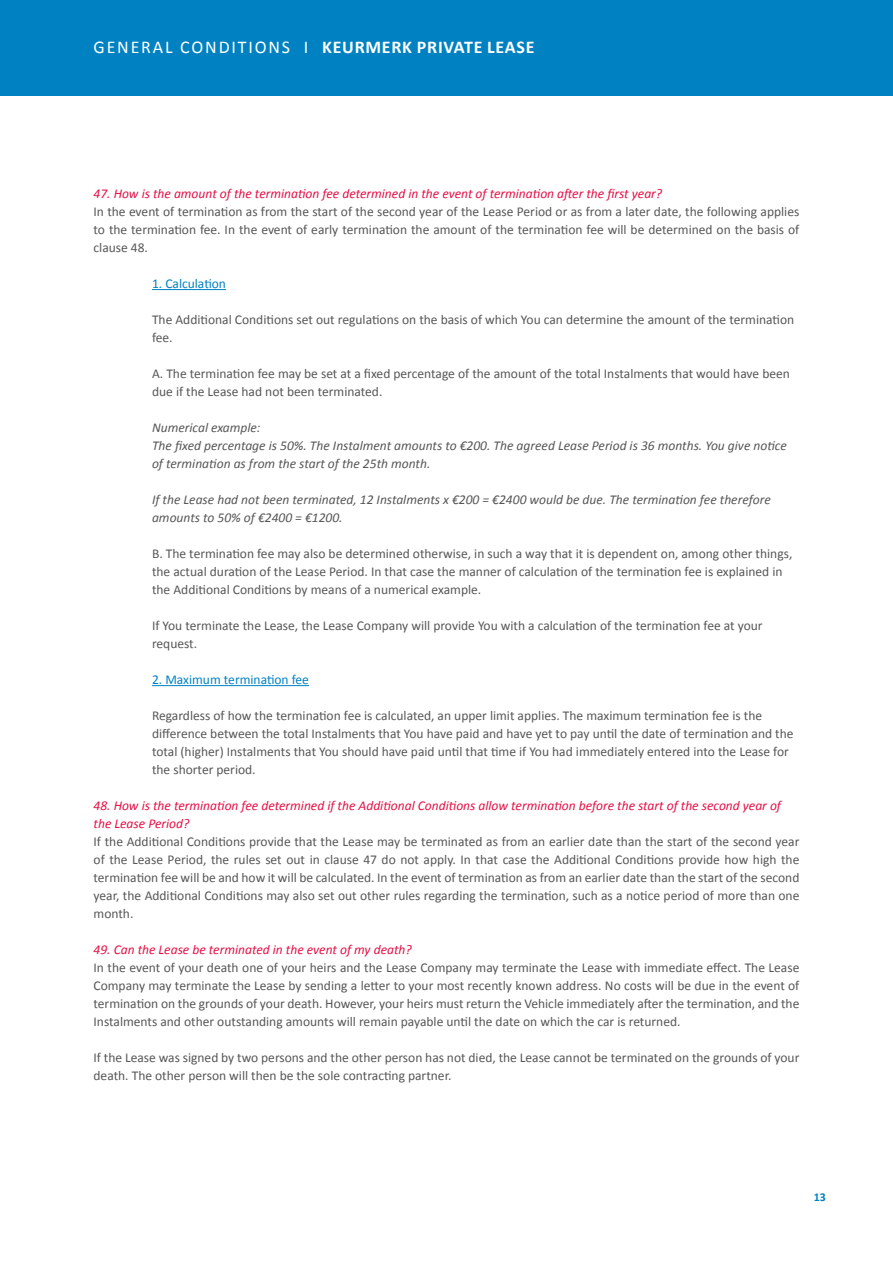
<style>
.page{position:relative;width:893px;height:1263px;background:#fff}
.page>*{position:absolute;margin:0;border:0;box-sizing:border-box;transform-origin:0 0}
.t1{font:700 18px "Calibri";letter-spacing:.04em;color:#fff}
.t2{font:13.5px/18px "Calibri";color:#575756}
.t3{font:italic 13.5px/18px "Calibri";color:#575756}
.t4{font:italic 13.5px/18px "Calibri";color:#e51147}
.t5{font:13.5px "Calibri";color:#0082c2}
.t6{font:700 12px "Calibri";color:#0082c2}
.s1{font-weight:400}
</style>
<div class="page">
<div style="left:0;top:0;width:893px;height:96px;background:#0082c2"></div>
<hr style="left:152px;top:289px;width:74px;height:1px;background:#0082c2">
<hr style="left:152px;top:685px;width:157px;height:1px;background:#0082c2">
<h1 class="t1" style="left:94px;top:36px;width:442px"><span class="s1">GENERAL CONDITIONS I</span> KEURMERK PRIVATE LEASE</h1>
<p class="t4" style="left:94px;top:184px;width:570px">47. How is the amount of the termination fee determined in the event of termination after the first year?</p>
<p class="t2" style="left:94px;top:202px;width:707px;text-align:justify">In the event of termination as from the start of the second year of the Lease Period or as from a later date, the following applies to the termination fee. In the event of early termination the amount of the termination fee will be determined on the basis of clause 48.</p>
<p class="t5" style="left:152px;top:275px;width:76px">1. Calculation</p>
<p class="t2" style="left:152px;top:310px;width:644px">The Additional Conditions set out regulations on the basis of which You can determine the amount of the termination fee.</p>
<p class="t2" style="left:152px;top:364px;width:639px">A. The termination fee may be set at a fixed percentage of the amount of the total Instalments that would have been due if the Lease had not been terminated.</p>
<p class="t3" style="left:152px;top:418px;width:636px">Numerical example:<br>The fixed percentage is 50%. The Instalment amounts to €200. The agreed Lease Period is 36 months. You give notice of termination as from the start of the 25th month.</p>
<p class="t3" style="left:152px;top:490px;width:620px">If the Lease had not been terminated, 12 Instalments x €200 = €2400 would be due. The termination fee therefore amounts to 50% of €2400 = €1200.</p>
<p class="t2" style="left:152px;top:544px;width:642px">B. The termination fee may also be determined otherwise, in such a way that it is dependent on, among other things, the actual duration of the Lease Period. In that case the manner of calculation of the termination fee is explained in the Additional Conditions by means of a numerical example.</p>
<p class="t2" style="left:152px;top:616px;width:612px">If You terminate the Lease, the Lease Company will provide You with a calculation of the termination fee at your request.</p>
<p class="t5" style="left:152px;top:671px;width:158px">2. Maximum termination fee</p>
<p class="t2" style="left:152px;top:706px;width:643px">Regardless of how the termination fee is calculated, an upper limit applies. The maximum termination fee is the difference between the total Instalments that You have paid and have yet to pay until the date of termination and the total (higher) Instalments that You should have paid until that time if You had immediately entered into the Lease for the shorter period.</p>
<p class="t4" style="left:94px;top:796px;width:689px">48. How is the termination fee determined if the Additional Conditions allow termination before the start of the second year of the Lease Period?</p>
<p class="t2" style="left:94px;top:832px;width:707px;text-align:justify">If the Additional Conditions provide that the Lease may be terminated as from an earlier date than the start of the second year of the Lease Period, the rules set out in clause 47 do not apply. In that case the Additional Conditions provide how high the termination fee will be and how it will be calculated. In the event of termination as from an earlier date than the start of the second year, the Additional Conditions may also set out other rules regarding the termination, such as a notice period of more than one month.</p>
<p class="t4" style="left:94px;top:940px;width:320px">49. Can the Lease be terminated in the event of my death?</p>
<p class="t2" style="left:94px;top:958px;width:707px;text-align:justify">In the event of your death one of your heirs and the Lease Company may terminate the Lease with immediate effect. The Lease Company may terminate the Lease by sending a letter to your most recently known address. No costs will be due in the event of termination on the grounds of your death. However, your heirs must return the Vehicle immediately after the termination, and the Instalments and other outstanding amounts will remain payable until the date on which the car is returned.</p>
<p class="t2" style="left:94px;top:1048px;width:707px">If the Lease was signed by two persons and the other person has not died, the Lease cannot be terminated on the grounds of your death. The other person will then be the sole contracting partner.</p>
<p class="t6" style="left:814px;top:1189px;width:14px">13</p>
</div>
